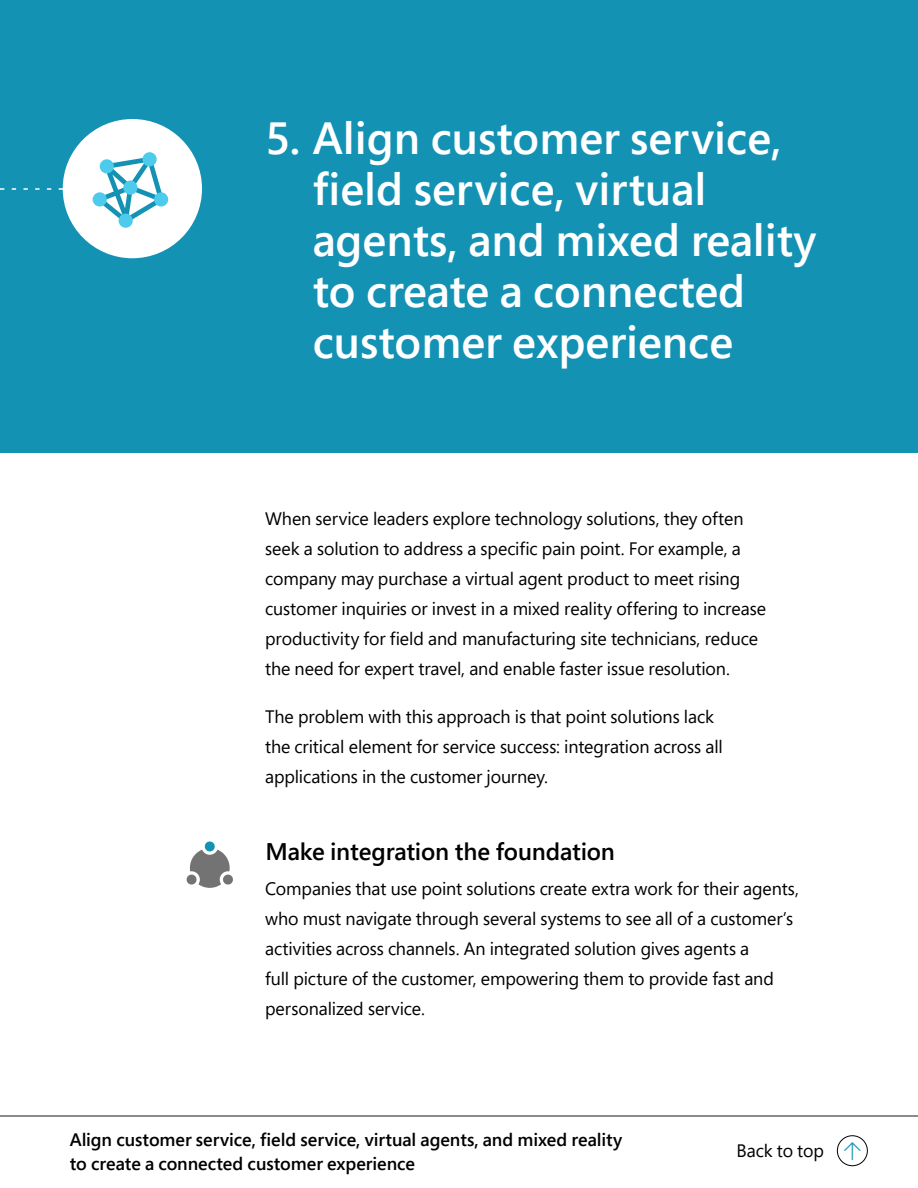
<style>
.page{position:relative;width:918px;height:1188px;background:#fff}
.page>*{position:absolute;margin:0;border:0;box-sizing:border-box;transform-origin:0 0}
.H3_Title_30_34{font:600 45px/51px "Segoe Pro";color:#fff}
.H4_Subtitle_16_24{font:600 24px "Segoe Pro";letter-spacing:-.01em;color:#000}
.P_12_20{font:18px/30px "Segoe Pro";letter-spacing:-.005em;color:#000}
.P_12_16{font:600 18px/24px "Segoe Pro";color:#000}
</style>
<div class="page">
<hr style="left:0;top:1115px;width:918px;height:2px;background:#333">
<div style="left:0;top:0;width:918px;height:453px;background:#1392b4"></div>
<svg style="left:187px;top:842px;width:46px;height:46px"></svg>
<div style="left:63px;top:119px;width:139px;height:139px;background:#fff;border-radius:50%"></div>
<svg style="left:99px;top:157px;width:63px;height:66px"></svg>
<div style="left:119px;top:214px;width:14px;height:14px;background:#4ccbed;border-radius:50%"></div>
<div style="left:154px;top:192px;width:14px;height:15px;background:#4ccbed;border-radius:50%"></div>
<div style="left:100px;top:159px;width:14px;height:14px;background:#4ccbed;border-radius:50%"></div>
<div style="left:123px;top:181px;width:15px;height:14px;background:#4ccbed;border-radius:50%"></div>
<div style="left:143px;top:152px;width:14px;height:14px;background:#4ccbed;border-radius:50%"></div>
<div style="left:93px;top:192px;width:14px;height:15px;background:#4ccbed;border-radius:50%"></div>
<svg style="left:0;top:188px;width:63px;height:2px"></svg>
<div style="left:837px;top:1135px;width:31px;height:31px;border:1px solid #000;border-radius:50%"></div>
<p class="H3_Title_30_34" style="left:313px;top:111px;width:505px;text-indent:-47px">5. Align customer service, field service, virtual agents, and mixed reality to create a connected customer experience</p>
<p class="P_12_20" style="left:265px;top:503px;width:502px">When service leaders explore technology solutions, they often seek a solution to address a specific pain point. For example, a company may purchase a virtual agent product to meet rising customer inquiries or invest in a mixed reality offering to increase productivity for field and manufacturing site technicians, reduce the need for expert travel, and enable faster issue resolution.</p>
<p class="P_12_20" style="left:265px;top:701px;width:459px">The problem with this approach is that point solutions lack the critical element for service success: integration across all applications in the customer journey.</p>
<p class="H4_Subtitle_16_24" style="left:266px;top:835px;width:351px">Make integration the foundation</p>
<p class="P_12_20" style="left:265px;top:874px;width:535px">Companies that use point solutions create extra work for their agents, who must navigate through several systems to see all of a customer’s activities across channels. An integrated solution gives agents a<br>full picture of the customer, empowering them to provide fast and personalized service.</p>
<p class="P_12_16" style="left:70px;top:1127px;width:554px">Align customer service, field service, virtual agents, and mixed reality to create a connected customer experience</p>
<p class="P_12_20" style="left:736px;top:1136px;width:89px">Back to top</p>
</div>
